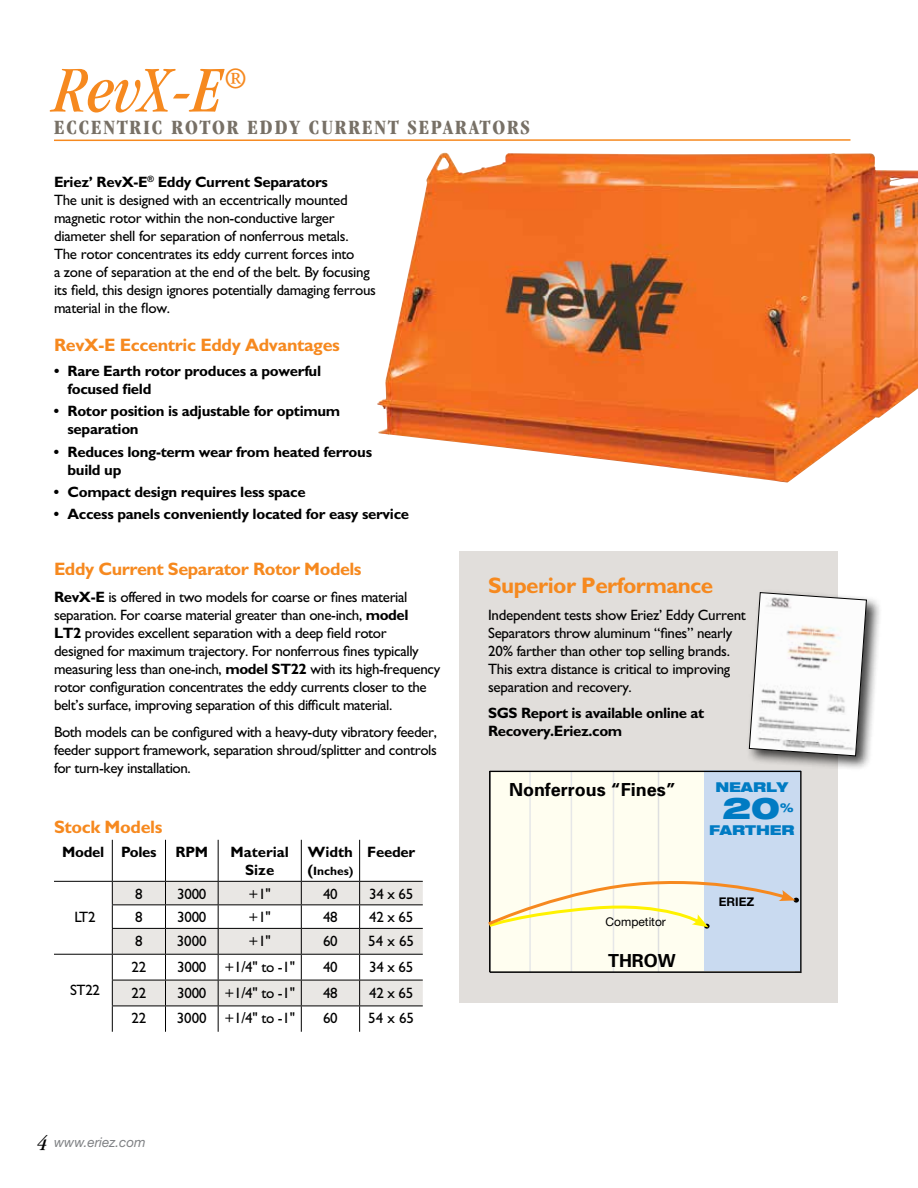
<style>
.page{position:relative;width:918px;height:1188px;background:#fff}
.page>*{position:absolute;margin:0;border:0;box-sizing:border-box;transform-origin:0 0}
.t1{font:italic condensed 67.5px "Garamond";color:#f6891f}
.t2{font:900 expanded 30px "Helvetica Neue";color:#007bc3}
.t3{font:700 22.5px "Gentle Sans";letter-spacing:-.025em;color:#f6891f}
.t4{font:700 condensed 21px "Garamond";letter-spacing:.09em;color:#777066}
.t5{font:700 18px "Gentle Sans";letter-spacing:-.02em;color:#f6891f}
.t6{font:700 18px "Univers";color:#000}
.t7{font:15px/18px "Gentle Sans";letter-spacing:-.02em;color:#000}
.t8{font:700 15px/18px "Gentle Sans";letter-spacing:-.02em;color:#000}
.t9{font:700 15px/18px "Gentle Sans";color:#000;text-align:center}
.t10{font:900 expanded 13.65px "Helvetica Neue";color:#007bc3}
.t11{font:italic 13.5px "Helvetica Neue";color:#808285}
.t12{font:900 expanded 12.3px "Helvetica Neue";color:#007bc3}
.t13{font:12px "Helvetica Neue";color:#000}
.t14{font:700 12px "Gentle Sans";color:#000}
.t15{font:700 12px "Helvetica Neue";color:#000}
.s1{font-weight:700}
.s2{font-size:15px}
.s3{font-family:"Garamond Condensed Book Italic DTC";font-style:normal;font-size:21px;color:#000}
</style>
<div class="page">
<hr style="left:54px;top:139px;width:797px;height:2px;background:#f6891f">
<hr style="left:112px;top:840px;width:1px;height:41px;background:#000">
<hr style="left:165px;top:840px;width:1px;height:41px;background:#000">
<hr style="left:218px;top:840px;width:1px;height:41px;background:#000">
<hr style="left:301px;top:840px;width:1px;height:41px;background:#000">
<hr style="left:54px;top:881px;width:58px;height:1px;background:#000">
<hr style="left:54px;top:954px;width:58px;height:1px;background:#000">
<hr style="left:359px;top:840px;width:1px;height:41px;background:#000">
<svg style="left:112px;top:881px;width:311px;height:151px"></svg>
<div style="left:459px;top:551px;width:379px;height:451px;background:#e1dedb"></div>
<div style="left:746px;top:589px;width:136px;height:183px;background:#000;opacity:.75"></div>
<svg style="left:749px;top:592px;width:118px;height:165px"></svg>
<div style="left:491px;top:771px;width:304px;height:201px;background:#fffef0"></div>
<hr style="left:489px;top:771px;width:2px;height:201px;background:#000">
<div style="left:704px;top:771px;width:96px;height:200px;background:#c9daf0"></div>
<hr style="left:529px;top:771px;width:2px;height:201px;background:#e6e7e8">
<hr style="left:571px;top:771px;width:1px;height:202px;background:#e6e7e8">
<hr style="left:613px;top:770px;width:1px;height:202px;background:#e6e7e8">
<hr style="left:658px;top:771px;width:1px;height:203px;background:#dedfe0">
<hr style="left:490px;top:971px;width:311px;height:2px;background:#000">
<hr style="left:490px;top:771px;width:311px;height:1px;background:#000">
<hr style="left:800px;top:771px;width:2px;height:202px;background:#000">
<svg style="left:488px;top:875px;width:311px;height:54px"></svg>
<img style="left:377px;top:152px;width:541px;height:331px">
<h1 class="t1" style="left:54px;top:53px;width:195px">RevX-E<sup>®</sup></h1>
<h3 class="t4" style="left:54px;top:115px;width:477px">ECCENTRIC ROTOR EDDY CURRENT SEPARATORS</h3>
<p class="t7" style="left:54px;top:173px;width:324px"><span class="s1">Eriez’ RevX-E</span><sup>®</sup> <span class="s1">Eddy Current Separators<br></span>The unit is designed with an eccentrically mounted magnetic rotor within the non-conductive larger diameter shell for separation of nonferrous metals.<br>The rotor concentrates its eddy current forces into<br>a zone of separation at the end of the belt. By focusing its field, this design ignores potentially damaging ferrous material in the flow.</p>
<p class="t5" style="left:54px;top:335px;width:287px">RevX-E Eccentric Eddy Advantages</p>
<p class="t8" style="left:67px;top:362px;width:255px;text-indent:-13px">• Rare Earth rotor produces a powerful focused field</p>
<p class="t8" style="left:67px;top:402px;width:274px;text-indent:-14px">• Rotor position is adjustable for optimum separation</p>
<p class="t8" style="left:67px;top:443px;width:306px;text-indent:-14px">• Reduces long-term wear from heated ferrous build up</p>
<p class="t8" style="left:54px;top:483px;width:253px">• Compact design requires less space</p>
<p class="t8" style="left:54px;top:505px;width:357px">• Access panels conveniently located for easy service</p>
<p class="t5" style="left:54px;top:559px;width:309px">Eddy Current Separator Rotor Models</p>
<p class="t7" style="left:54px;top:588px;width:388px"><span class="s1">RevX-E</span> is offered in two models for coarse or fines material separation. For coarse material greater than one-inch, <span class="s1">model<br>LT2</span> provides excellent separation with a deep field rotor designed for maximum trajectory. For nonferrous fines typically measuring less than one-inch, <span class="s1">model ST22</span> with its high-frequency rotor configuration concentrates the eddy currents closer to the belt’s surface, improving separation of this difficult material.</p>
<p class="t7" style="left:54px;top:722px;width:384px;text-align:justify">Both models can be configured with a heavy-duty vibratory feeder, feeder support framework, separation shroud/splitter and controls for turn-key installation.</p>
<p class="t5" style="left:54px;top:816px;width:110px">Stock Models</p>
<p class="t8" style="left:62px;top:843px;width:96px">Model Poles</p>
<p class="t8" style="left:176px;top:843px;width:34px">RPM</p>
<p class="t9" style="left:231px;top:843px;width:60px">Material<br>Size</p>
<p class="t8" style="left:308px;top:843px;width:47px">Width</p>
<p class="t14" style="left:307px;top:864px;width:48px"><span class="s2">(</span>Inches)</p>
<p class="t8" style="left:367px;top:843px;width:49px">Feeder</p>
<p class="t7" style="left:75px;top:908px;width:22px">LT2</p>
<p class="t7" style="left:70px;top:981px;width:32px">ST22</p>
<p class="t7" style="left:135px;top:885px;width:9px">8</p>
<p class="t7" style="left:177px;top:885px;width:31px">3000</p>
<p class="t7" style="left:249px;top:885px;width:24px">+1"</p>
<p class="t7" style="left:323px;top:885px;width:16px">40</p>
<p class="t7" style="left:369px;top:885px;width:46px">34 x 65</p>
<p class="t7" style="left:135px;top:908px;width:9px">8</p>
<p class="t7" style="left:177px;top:908px;width:31px">3000</p>
<p class="t7" style="left:249px;top:908px;width:24px">+1"</p>
<p class="t7" style="left:323px;top:908px;width:16px">48</p>
<p class="t7" style="left:369px;top:908px;width:46px">42 x 65</p>
<p class="t7" style="left:135px;top:932px;width:9px">8</p>
<p class="t7" style="left:177px;top:932px;width:31px">3000</p>
<p class="t7" style="left:249px;top:932px;width:24px">+1"</p>
<p class="t7" style="left:323px;top:932px;width:16px">60</p>
<p class="t7" style="left:368px;top:932px;width:47px">54 x 65</p>
<p class="t7" style="left:132px;top:958px;width:16px">22</p>
<p class="t7" style="left:177px;top:958px;width:119px">3000 +1/4" to -1"</p>
<p class="t7" style="left:323px;top:958px;width:16px">40</p>
<p class="t7" style="left:369px;top:958px;width:46px">34 x 65</p>
<p class="t7" style="left:132px;top:983px;width:16px">22</p>
<p class="t7" style="left:177px;top:983px;width:119px">3000 +1/4" to -1"</p>
<p class="t7" style="left:323px;top:983px;width:16px">48</p>
<p class="t7" style="left:369px;top:983px;width:46px">42 x 65</p>
<p class="t7" style="left:131px;top:1009px;width:16px">22</p>
<p class="t7" style="left:177px;top:1009px;width:120px">3000 +1/4" to -1"</p>
<p class="t7" style="left:323px;top:1009px;width:16px">60</p>
<p class="t7" style="left:368px;top:1009px;width:47px">54 x 65</p>
<p class="t11" style="left:37px;top:1134px;width:110px"><span class="s3">4</span> www.eriez.com</p>
<h3 class="t3" style="left:488px;top:573px;width:227px">Superior Performance</h3>
<p class="t7" style="left:488px;top:606px;width:259px">Independent tests show Eriez’ Eddy Current Separators throw aluminum “fines” nearly 20% farther than other top selling brands.<br>This extra distance is critical to improving separation and recovery.</p>
<p class="t8" style="left:488px;top:704px;width:218px">SGS Report is available online at<br>Recovery.Eriez.com</p>
<p class="t6" style="left:509px;top:778px;width:168px">Nonferrous “Fines”</p>
<p class="t13" style="left:606px;top:915px;width:62px">Competitor</p>
<p class="t6" style="left:608px;top:949px;width:69px">THROW</p>
<p class="t10" style="left:715px;top:778px;width:74px">NEARLY</p>
<h2 class="t2" style="left:722px;top:789px;width:59px">20</h2>
<p class="t12" style="left:780px;top:800px;width:15px">%</p>
<p class="t10" style="left:709px;top:822px;width:87px">FARTHER</p>
<p class="t15" style="left:719px;top:894px;width:37px">ERIEZ</p>
</div>
